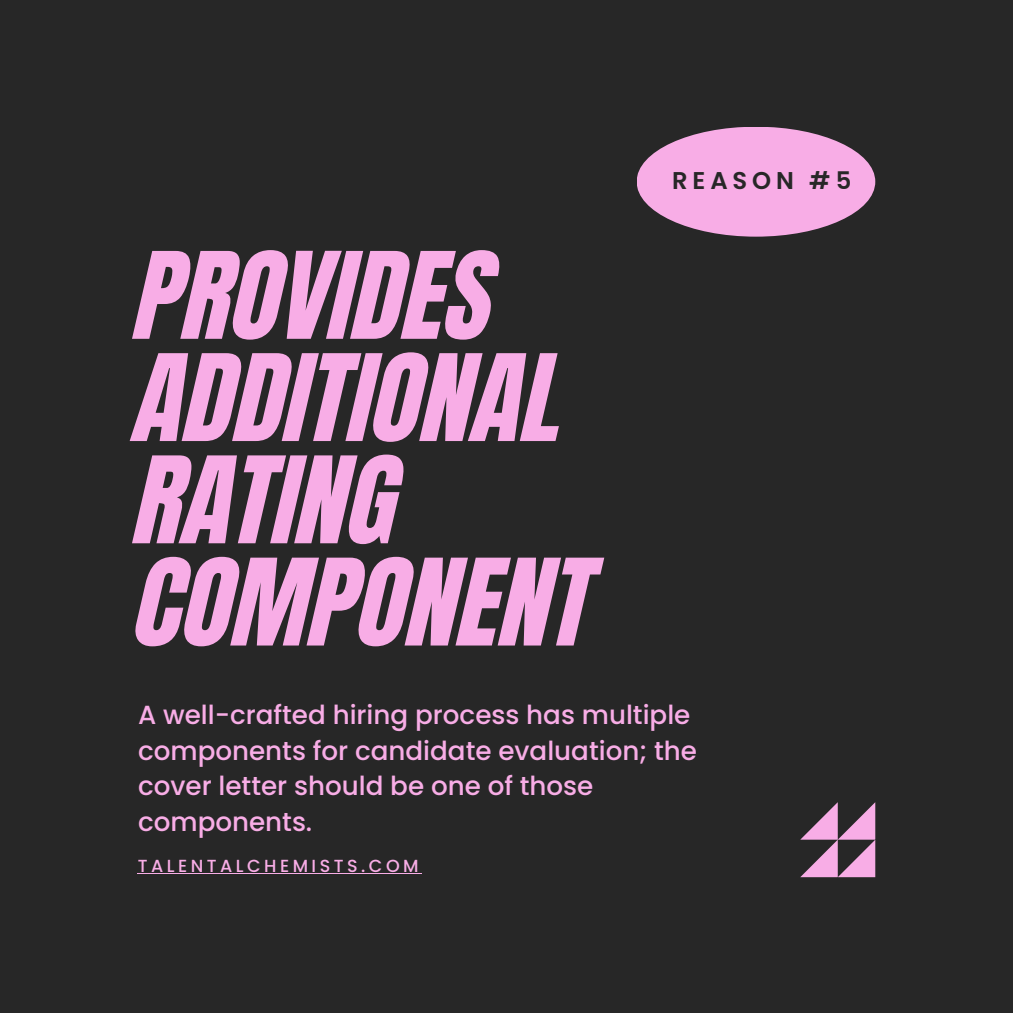
<style>
.page{position:relative;width:1013px;height:1013px;background:#fff}
.page>*{position:absolute;margin:0;border:0;box-sizing:border-box;transform-origin:0 0}
.t1{font:102.25px/102.2px "CA Generated";color:#f8ade6}
.t2{font:500 26.12px/35.9px "Poppins";color:#f8ade6}
.t3{font:600 24.25px "Poppins";letter-spacing:.2em;color:#272727}
.t4{font:500 17.5px "Poppins";letter-spacing:.2em;color:#f8ade6}
</style>
<div class="page">
<div style="left:0;top:0;width:1012px;height:1012px;background:#272727"></div>
<svg style="left:800px;top:802px;width:75px;height:75px"></svg>
<div style="left:636px;top:127px;width:239px;height:109px;background:#f8ade6;border-radius:50%"></div>
<hr style="left:138px;top:873px;width:284px;height:1px;background:#f8ade6">
<h1 class="t1" style="left:138px;top:252px;width:458px">PROVIDES<br>ADDITIONAL<br>RATING<br>COMPONENT</h1>
<p class="t3" style="left:672px;top:166px;width:180px">REASON #5</p>
<p class="t2" style="left:138px;top:696px;width:560px">A well-crafted hiring process has multiple components for candidate evaluation; the cover letter should be one of those components.</p>
<p class="t4" style="left:138px;top:856px;width:282px">TALENTALCHEMISTS.COM</p>
</div>
